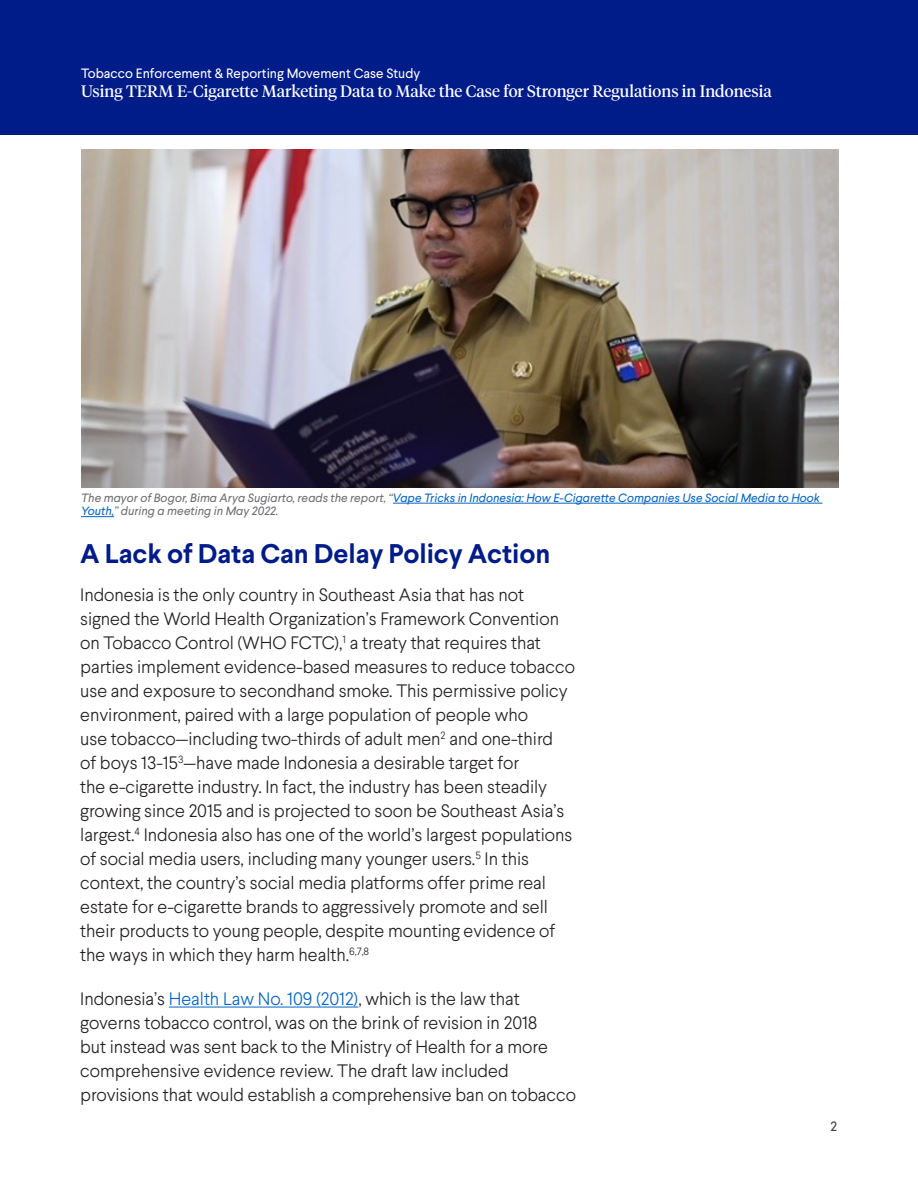
<style>
.page{position:relative;width:918px;height:1188px;background:#fff}
.page>*{position:absolute;margin:0;border:0;box-sizing:border-box;transform-origin:0 0}
.t1{font:700 27px "Larsseit";letter-spacing:-.005em;color:#001c88}
.P1_-_Normal{font:300 18px/24px "Larsseit";letter-spacing:-.005em;color:#231f20}
.t2{font:16.5px "Tiempos Headline";color:#fff}
.t3{font:13.5px "Larsseit";color:#fff}
.t4{font:13.5px "Larsseit";color:#3e3e3f}
.t5{font:italic 12px/13.5px "Larsseit";color:#6c6d70}
.s1{color:#0563c1}
</style>
<div class="page">
<div style="left:0;top:0;width:918px;height:135px;background:#001c88"></div>
<hr style="left:169px;top:1007px;width:189px;height:1px;background:#0563c1">
<img style="left:81px;top:150px;width:758px;height:337px">
<hr style="left:393px;top:503px;width:429px;height:1px;background:#0563c1">
<hr style="left:81px;top:516px;width:33px;height:1px;background:#0563c1">
<p class="t3" style="left:81px;top:64px;width:341px">Tobacco Enforcement &amp; Reporting Movement Case Study</p>
<p class="t2" style="left:81px;top:80px;width:692px">Using TERM E-Cigarette Marketing Data to Make the Case for Stronger Regulations in Indonesia</p>
<p class="t5" style="left:81px;top:491px;width:740px">The mayor of Bogor, Bima Arya Sugiarto, reads the report, “<span class="s1">Vape Tricks in Indonesia: How E-Cigarette Companies Use Social Media to Hook<br>Youth,</span>” during a meeting in May 2022.</p>
<h1 class="t1" style="left:80px;top:537px;width:472px">A Lack of Data Can Delay Policy Action</h1>
<p class="P1_-_Normal" style="left:80px;top:583px;width:496px">Indonesia is the only country in Southeast Asia that has not signed the World Health Organization’s Framework Convention on Tobacco Control (WHO FCTC),<sup>1</sup> a treaty that requires that parties implement evidence-based measures to reduce tobacco use and exposure to secondhand smoke. This permissive policy environment, paired with a large population of people who<br>use tobacco—including two-thirds of adult men<sup>2</sup> and one-third<br>of boys 13-15<sup>3</sup>—have made Indonesia a desirable target for<br>the e-cigarette industry. In fact, the industry has been steadily growing since 2015 and is projected to soon be Southeast Asia’s largest.<sup>4</sup> Indonesia also has one of the world’s largest populations of social media users, including many younger users.<sup>5</sup> In this context, the country’s social media platforms offer prime real estate for e-cigarette brands to aggressively promote and sell their products to young people, despite mounting evidence of the ways in which they harm health.<sup>6,7,8</sup></p>
<p class="P1_-_Normal" style="left:80px;top:987px;width:497px">Indonesia’s <span class="s1">Health Law No. 109 (2012)</span>, which is the law that governs tobacco control, was on the brink of revision in 2018<br>but instead was sent back to the Ministry of Health for a more comprehensive evidence review. The draft law included provisions that would establish a comprehensive ban on tobacco</p>
<p class="t4" style="left:830px;top:1117px;width:8px">2</p>
</div>
